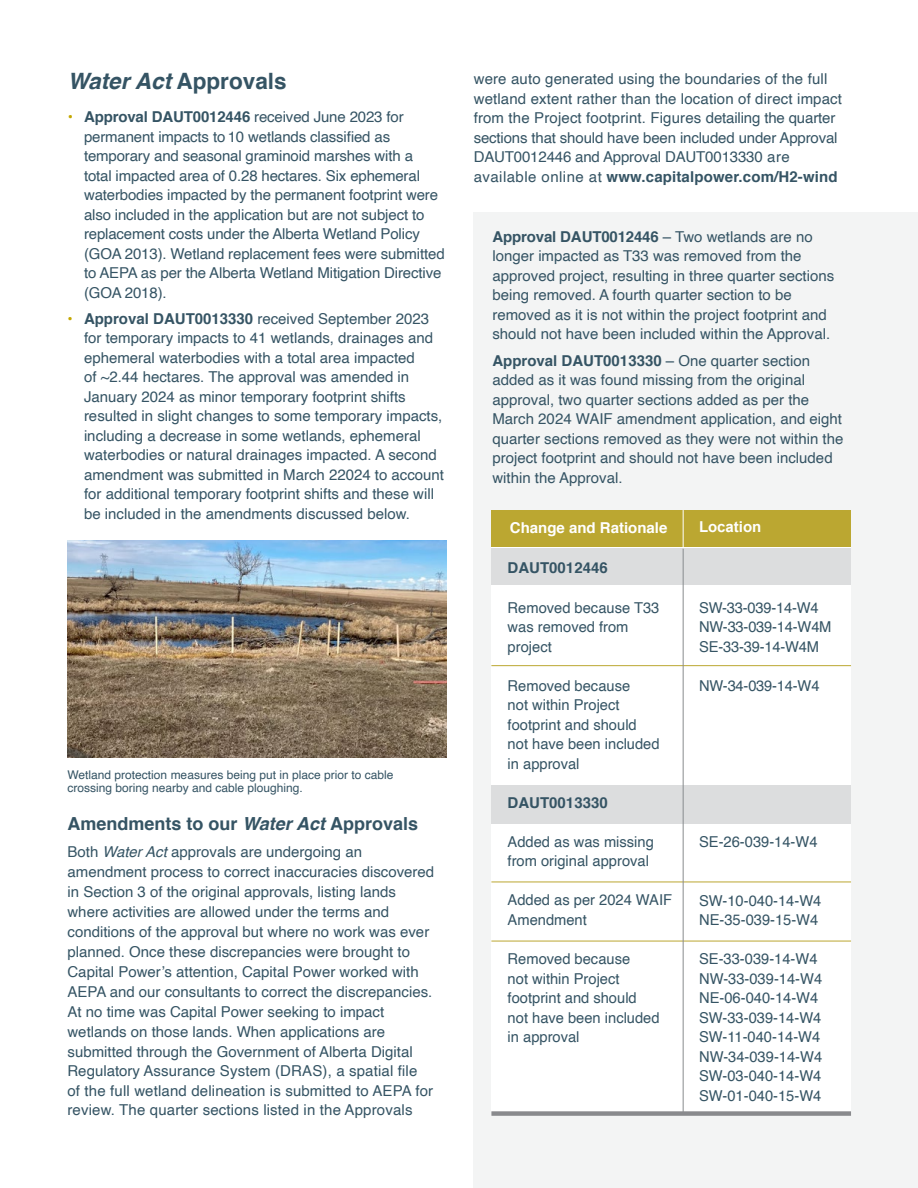
<style>
.page{position:relative;width:918px;height:1188px;background:#fff}
.page>*{position:absolute;margin:0;border:0;box-sizing:border-box;transform-origin:0 0}
.t1{font:700 22.5px "Helvetica";color:#355464}
.t2{font:700 18px "Helvetica";color:#355464}
.t3{font:15px/19.5px "Helvetica";color:#355464}
.t4{font:700 15px "Helvetica";color:#355464}
.t5{font:700 15px "Helvetica";color:#fff}
.t6{font:700 15px "Arial";letter-spacing:-.005em;color:#fff}
.t7{font:12px/13.5px "Helvetica";color:#355464}
.s1{font-style:italic}
.s2{font-weight:700;color:#c4a800}
.s3{font-weight:700}
</style>
<div class="page">
<div style="left:474px;top:213px;width:444px;height:975px;background:#f3f4f4"></div>
<img style="left:68px;top:540px;width:378px;height:217px">
<div style="left:491px;top:513px;width:360px;height:603px;background:#fff"></div>
<div style="left:491px;top:510px;width:360px;height:36px;background:#bba731"></div>
<div style="left:491px;top:549px;width:360px;height:36px;background:#dcddde"></div>
<div style="left:491px;top:785px;width:360px;height:38px;background:#dcddde"></div>
<hr style="left:491px;top:665px;width:360px;height:1px;background:#bba731">
<hr style="left:491px;top:882px;width:360px;height:1px;background:#bba731">
<hr style="left:491px;top:941px;width:360px;height:1px;background:#bba731">
<hr style="left:683px;top:548px;width:1px;height:565px;background:#888c8e">
<div style="left:491px;top:1111px;width:360px;height:5px;background:#898a8d"></div>
<hr style="left:683px;top:510px;width:1px;height:38px;background:#fff">
<h1 class="t1" style="left:68px;top:63px;width:220px"><span class="s1">Water Act</span> Approvals</h1>
<p class="t3" style="left:84px;top:108px;width:362px;text-indent:-16px"><span class="s2">•</span> <span class="s3">Approval DAUT0012446</span> received June 2023 for permanent impacts to 10 wetlands classified as temporary and seasonal graminoid marshes with a<br>total impacted area of 0.28 hectares. Six ephemeral waterbodies impacted by the permanent footprint were also included in the application but are not subject to replacement costs under the Alberta Wetland Policy (GOA 2013). Wetland replacement fees were submitted to AEPA as per the Alberta Wetland Mitigation Directive (GOA 2018).</p>
<p class="t3" style="left:84px;top:309px;width:362px;text-indent:-16px"><span class="s2">•</span> <span class="s3">Approval DAUT0013330</span> received September 2023 for temporary impacts to 41 wetlands, drainages and ephemeral waterbodies with a total area impacted<br>of ~2.44 hectares. The approval was amended in January 2024 as minor temporary footprint shifts resulted in slight changes to some temporary impacts, including a decrease in some wetlands, ephemeral waterbodies or natural drainages impacted. A second amendment was submitted in March 22024 to account for additional temporary footprint shifts and these will be included in the amendments discussed below.</p>
<p class="t7" style="left:68px;top:768px;width:327px">Wetland protection measures being put in place prior to cable crossing boring nearby and cable ploughing.</p>
<p class="t2" style="left:68px;top:809px;width:352px">Amendments to our <span class="s1">Water Act</span> Approvals</p>
<p class="t3" style="left:68px;top:842px;width:368px">Both <span class="s1">Water Act</span> approvals are undergoing an amendment process to correct inaccuracies discovered in Section 3 of the original approvals, listing lands where activities are allowed under the terms and conditions of the approval but where no work was ever planned. Once these discrepancies were brought to Capital Power’s attention, Capital Power worked with AEPA and our consultants to correct the discrepancies.<br>At no time was Capital Power seeking to impact wetlands on those lands. When applications are submitted through the Government of Alberta Digital Regulatory Assurance System (DRAS), a spatial file<br>of the full wetland delineation is submitted to AEPA for review. The quarter sections listed in the Approvals</p>
<p class="t3" style="left:474px;top:70px;width:370px">were auto generated using the boundaries of the full wetland extent rather than the location of direct impact from the Project footprint. Figures detailing the quarter sections that should have been included under Approval DAUT0012446 and Approval DAUT0013330 are available online at <span class="s3">www.capitalpower.com/H2-wind</span></p>
<p class="t3" style="left:492px;top:227px;width:343px"><span class="s3">Approval DAUT0012446</span> – Two wetlands are no longer impacted as T33 was removed from the approved project, resulting in three quarter sections being removed. A fourth quarter section to be removed as it is not within the project footprint and should not have been included within the Approval.</p>
<p class="t3" style="left:492px;top:351px;width:352px"><span class="s3">Approval DAUT0013330</span> – One quarter section added as it was found missing from the original approval, two quarter sections added as per the March 2024 WAIF amendment application, and eight quarter sections removed as they were not within the project footprint and should not have been included within the Approval.</p>
<p class="t5" style="left:510px;top:515px;width:159px">Change and Rationale</p>
<p class="t4" style="left:508px;top:556px;width:102px">DAUT0012446</p>
<p class="t3" style="left:508px;top:598px;width:153px">Removed because T33 was removed from project</p>
<p class="t3" style="left:508px;top:676px;width:153px">Removed because<br>not within Project footprint and should not have been included in approval</p>
<p class="t4" style="left:508px;top:790px;width:102px">DAUT0013330</p>
<p class="t3" style="left:508px;top:832px;width:148px">Added as was missing from original approval</p>
<p class="t3" style="left:508px;top:891px;width:166px">Added as per 2024 WAIF<br>Amendment</p>
<p class="t3" style="left:508px;top:950px;width:153px">Removed because<br>not within Project footprint and should not have been included in approval</p>
<p class="t6" style="left:699px;top:517px;width:64px">Location</p>
<p class="t3" style="left:699px;top:598px;width:134px">SW-33-039-14-W4<br>NW-33-039-14-W4M<br>SE-33-39-14-W4M</p>
<p class="t3" style="left:699px;top:676px;width:122px">NW-34-039-14-W4</p>
<p class="t3" style="left:699px;top:833px;width:120px">SE-26-039-14-W4</p>
<p class="t3" style="left:699px;top:891px;width:124px">SW-10-040-14-W4<br>NE-35-039-15-W4</p>
<p class="t3" style="left:699px;top:950px;width:125px">SE-33-039-14-W4<br>NW-33-039-14-W4<br>NE-06-040-14-W4<br>SW-33-039-14-W4<br>SW-11-040-14-W4<br>NW-34-039-14-W4<br>SW-03-040-14-W4<br>SW-01-040-15-W4</p>
</div>
